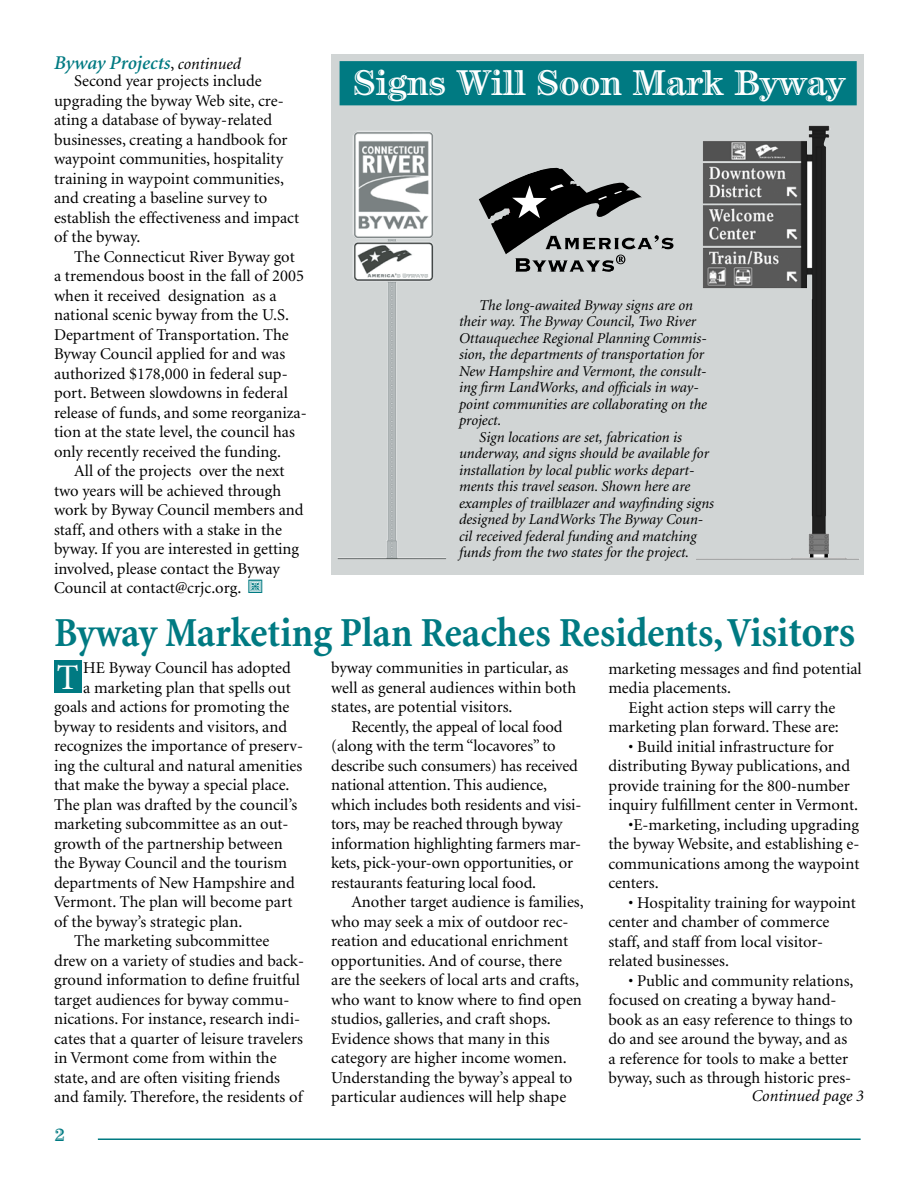
<style>
.page{position:relative;width:918px;height:1188px;background:#fff}
.page>*{position:absolute;margin:0;border:0;box-sizing:border-box;transform-origin:0 0}
.t1{font:700 condensed 42px "Minion";letter-spacing:-.005em;color:#007a82}
.t2{font:700 36px "Century Handtooled";letter-spacing:-.01em;color:#fff}
.t3{font:36px "Minion";color:#fff}
.t4{font:italic 600 19.5px "Minion";color:#007a82}
.t5{font:16.5px/19.5px "Minion";color:#000}
.t6{font:italic 16.5px "Minion";color:#000}
.t7{font:italic 15px "Minion";color:#000}
.s1{font-weight:400;font-style:normal;font-size:16.5px;color:#000}
.s2{font-weight:400;font-size:16.5px;color:#000}
.s3{font-size:45px}
</style>
<div class="page">
<hr style="left:98px;top:1138px;width:763px;height:2px;background:#007a82">
<div style="left:331px;top:54px;width:533px;height:521px;background:#d1d5d5"></div>
<img style="left:696px;top:125px;width:163px;height:435px">
<img style="left:337px;top:131px;width:109px;height:428px">
<svg style="left:479px;top:167px;width:194px;height:105px"></svg>
<div style="left:340px;top:62px;width:516px;height:43px;background:#007a82"></div>
<div style="left:340px;top:61px;width:517px;height:44px;border:2px solid #007a82"></div>
<div style="left:54px;top:660px;width:27px;height:33px;background:#007a82"></div>
<p class="t4" style="left:54px;top:53px;width:189px">Byway Projects<span class="s1">,</span> <span class="s2">continued</span></p>
<p class="t5" style="left:54px;top:72px;width:247px">Second year projects include upgrading the byway Web site, cre&shy;ating a database of byway-related businesses, creating a handbook for waypoint communities, hospitality training in waypoint communities, and creating a baseline survey to establish the effectiveness and impact of the byway.</p>
<p class="t5" style="left:54px;top:247px;width:254px;text-indent:20px">The Connecticut River Byway got<br>a tremendous boost in the fall of 2005 when it received designation as a national scenic byway from the U.S.<br>Department of Transportation. The Byway Council applied for and was authorized $178,000 in federal sup&shy;port. Between slowdowns in federal release of funds, and some reorganiza&shy;tion at the state level, the council has only recently received the funding.<br>All of the projects over the next two years will be achieved through work by Byway Council members and staff, and others with a stake in the byway. If you are interested in getting involved, please contact the Byway Council at contact@crjc.org.</p>
<h2 class="t2" style="left:353px;top:61px;width:495px">Signs Will Soon Mark Byway</h2>
<p class="t7" style="left:479px;top:298px;width:215px">The long-awaited Byway signs are on</p>
<p class="t7" style="left:459px;top:314px;width:239px">their way. The Byway Council, Two River</p>
<p class="t7" style="left:459px;top:331px;width:249px">Ottauquechee Regional Planning Commis-</p>
<p class="t7" style="left:459px;top:347px;width:247px">sion, the departments of transportation for</p>
<p class="t7" style="left:459px;top:364px;width:249px">New Hampshire and Vermont, the consult-</p>
<p class="t7" style="left:459px;top:380px;width:241px">ing firm LandWorks, and officials in way-</p>
<p class="t7" style="left:459px;top:397px;width:250px">point communities are collaborating on the</p>
<p class="t7" style="left:459px;top:413px;width:44px">project.</p>
<p class="t7" style="left:479px;top:430px;width:204px">Sign locations are set, fabrication is</p>
<p class="t7" style="left:459px;top:446px;width:252px">underway, and signs should be available for</p>
<p class="t7" style="left:459px;top:463px;width:237px">installation by local public works depart-</p>
<p class="t7" style="left:459px;top:479px;width:233px">ments this travel season. Shown here are</p>
<p class="t7" style="left:459px;top:496px;width:257px">examples of trailblazer and wayfinding signs</p>
<p class="t7" style="left:459px;top:512px;width:246px">designed by LandWorks The Byway Coun-</p>
<p class="t7" style="left:459px;top:529px;width:239px">cil received federal funding and matching</p>
<p class="t7" style="left:459px;top:545px;width:232px">funds from the two states for the project.</p>
<h1 class="t1" style="left:54px;top:610px;width:803px">Byway Marketing Plan Reaches Residents, Visi<span class="s3">tors</span></h1>
<p class="t5" style="left:331px;top:659px;width:254px">byway communities in particular, as well as general audiences within both states, are potential visitors.<br>Recently, the appeal of local food (along with the term “locavores” to describe such consumers) has received national attention. This audience, which includes both residents and visi&shy;tors, may be reached through byway information highlighting farmers mar&shy;kets, pick-your-own opportunities, or restaurants featuring local food.<br>Another target audience is families, who may seek a mix of outdoor rec&shy;reation and educational enrichment opportunities. And of course, there are the seekers of local arts and crafts, who want to know where to find open studios, galleries, and craft shops.<br>Evidence shows that many in this category are higher income women.<br>Understanding the byway’s appeal to particular audiences will help shape</p>
<p class="t5" style="left:83px;top:659px;width:209px">he Byway Council has adopted</p>
<p class="t5" style="left:83px;top:678px;width:209px">a marketing plan that spells out</p>
<p class="t5" style="left:54px;top:698px;width:237px">goals and actions for promoting the</p>
<p class="t5" style="left:54px;top:717px;width:235px">byway to residents and visitors, and</p>
<p class="t5" style="left:54px;top:737px;width:251px">recognizes the importance of preserv-</p>
<p class="t5" style="left:54px;top:756px;width:250px">ing the cultural and natural amenities</p>
<p class="t5" style="left:54px;top:776px;width:237px">that make the byway a special place.</p>
<p class="t5" style="left:54px;top:795px;width:245px">The plan was drafted by the council’s</p>
<p class="t5" style="left:54px;top:815px;width:236px">marketing subcommittee as an out-</p>
<p class="t5" style="left:54px;top:834px;width:230px">growth of the partnership between</p>
<p class="t5" style="left:54px;top:854px;width:234px">the Byway Council and the tourism</p>
<p class="t5" style="left:54px;top:873px;width:243px">departments of New Hampshire and</p>
<p class="t5" style="left:54px;top:893px;width:240px">Vermont. The plan will become part</p>
<p class="t5" style="left:54px;top:912px;width:190px">of the byway’s strategic plan.</p>
<p class="t5" style="left:74px;top:932px;width:197px">The marketing subcommittee</p>
<p class="t5" style="left:54px;top:951px;width:252px">drew on a variety of studies and back-</p>
<p class="t5" style="left:54px;top:971px;width:247px">ground information to define fruitful</p>
<p class="t5" style="left:54px;top:990px;width:237px">target audiences for byway commu-</p>
<p class="t5" style="left:54px;top:1010px;width:248px">nications. For instance, research indi-</p>
<p class="t5" style="left:54px;top:1029px;width:250px">cates that a quarter of leisure travelers</p>
<p class="t5" style="left:54px;top:1049px;width:224px">in Vermont come from within the</p>
<p class="t5" style="left:54px;top:1068px;width:228px">state, and are often visiting friends</p>
<p class="t5" style="left:54px;top:1088px;width:250px">and family. Therefore, the residents of</p>
<p class="t5" style="left:608px;top:659px;width:255px">marketing messages and find potential media placements.<br>Eight action steps will carry the marketing plan forward. These are:</p>
<p class="t5" style="left:608px;top:737px;width:251px;text-align:center">• Build initial infrastructure for distributing Byway publications, and provide training for the 800-number inquiry fulfillment center in Vermont.</p>
<p class="t5" style="left:608px;top:815px;width:253px;text-align:justify;text-indent:20px">•E-marketing, including upgrading the byway Website, and establishing e&shy;communications among the waypoint centers.</p>
<p class="t5" style="left:608px;top:893px;width:249px;text-indent:20px">• Hospitality training for waypoint center and chamber of commerce staff, and staff from local visitor&shy;related businesses.</p>
<p class="t5" style="left:608px;top:971px;width:247px;text-indent:20px">• Public and community relations, focused on creating a byway hand&shy;book as an easy reference to things to do and see around the byway, and as a reference for tools to make a better byway, such as through historic pres-</p>
<h2 class="t3" style="left:57px;top:660px;width:23px">T</h2>
<p class="t6" style="left:752px;top:1088px;width:114px">Continued page 3</p>
</div>
